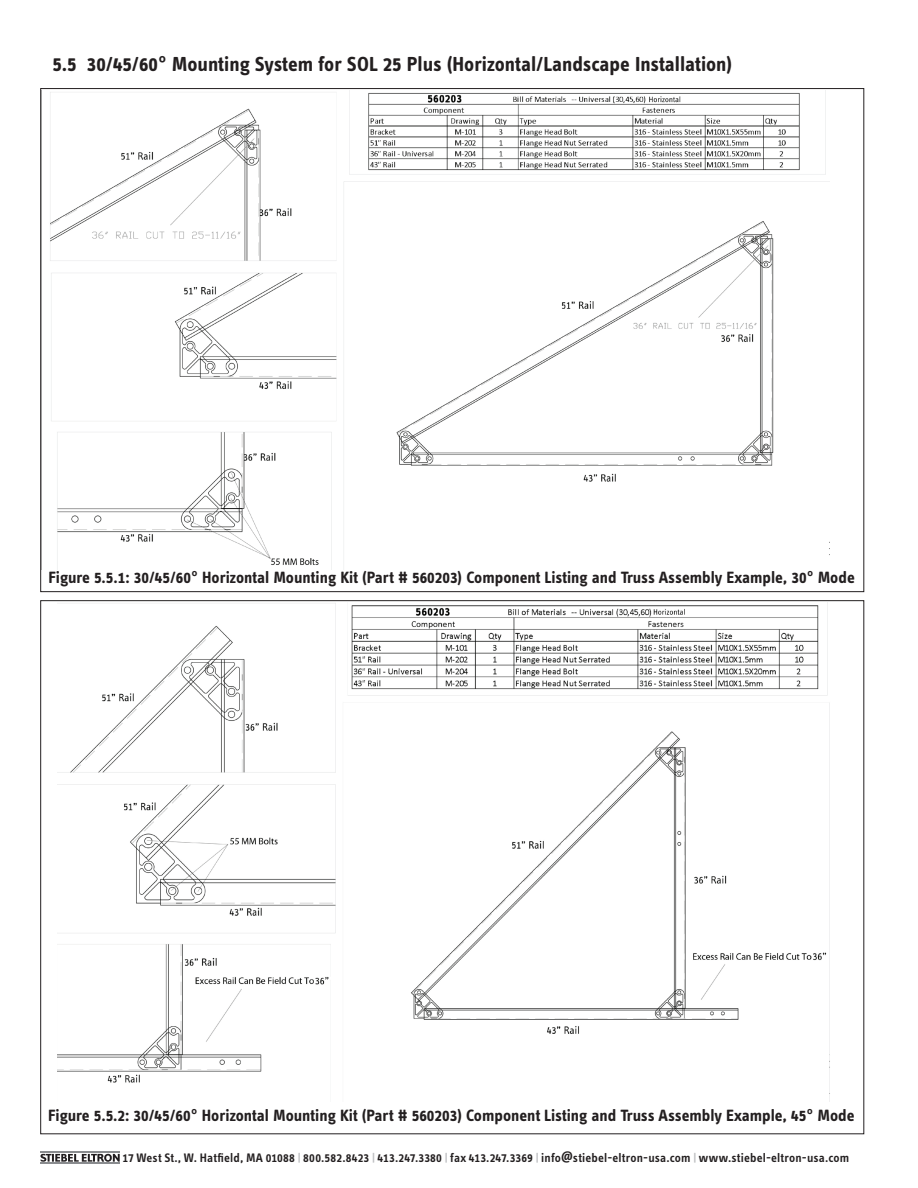
<style>
.page{position:relative;width:918px;height:1188px;background:#fff}
.page>*{position:absolute;margin:0;border:0;box-sizing:border-box;transform-origin:0 0}
.t1{font:700 21px "STE Info Text";color:#231f20}
.t2{font:700 16.8px "STE Info Text";color:#231f20}
.t3{font:600 12.75px "STE Info Text";letter-spacing:.015em;color:#231f20}
.s1{color:#bcbdc0}
</style>
<div class="page">
<svg style="left:40px;top:1154px;width:80px;height:8px"></svg>
<hr style="left:41px;top:1152px;width:79px;height:1px;background:#8a8c8f">
<hr style="left:41px;top:1162px;width:79px;height:2px;background:#8a8c8f">
<img style="left:58px;top:603px;width:772px;height:499px">
<img style="left:50px;top:91px;width:779px;height:478px">
<p class="t1" style="left:52px;top:52px;width:681px">5.5 30/45/60° Mounting System for SOL 25 Plus (Horizontal/Landscape Installation)</p>
<p class="t2" style="left:49px;top:568px;width:808px">Figure 5.5.1: 30/45/60° Horizontal Mounting Kit (Part # 560203) Component Listing and Truss Assembly Example, 30° Mode</p>
<p class="t2" style="left:48px;top:1105px;width:808px">Figure 5.5.2: 30/45/60° Horizontal Mounting Kit (Part # 560203) Component Listing and Truss Assembly Example, 45° Mode</p>
<p class="t3" style="left:123px;top:1150px;width:728px">17 West St., W. Hatfield, MA 01088 <span class="s1">|</span> 800.582.8423 <span class="s1">|</span> 413.247.3380 <span class="s1">|</span> fax 413.247.3369 <span class="s1">|</span> info@stiebel-eltron-usa.com <span class="s1">|</span> www.stiebel-eltron-usa.com</p>
</div>
